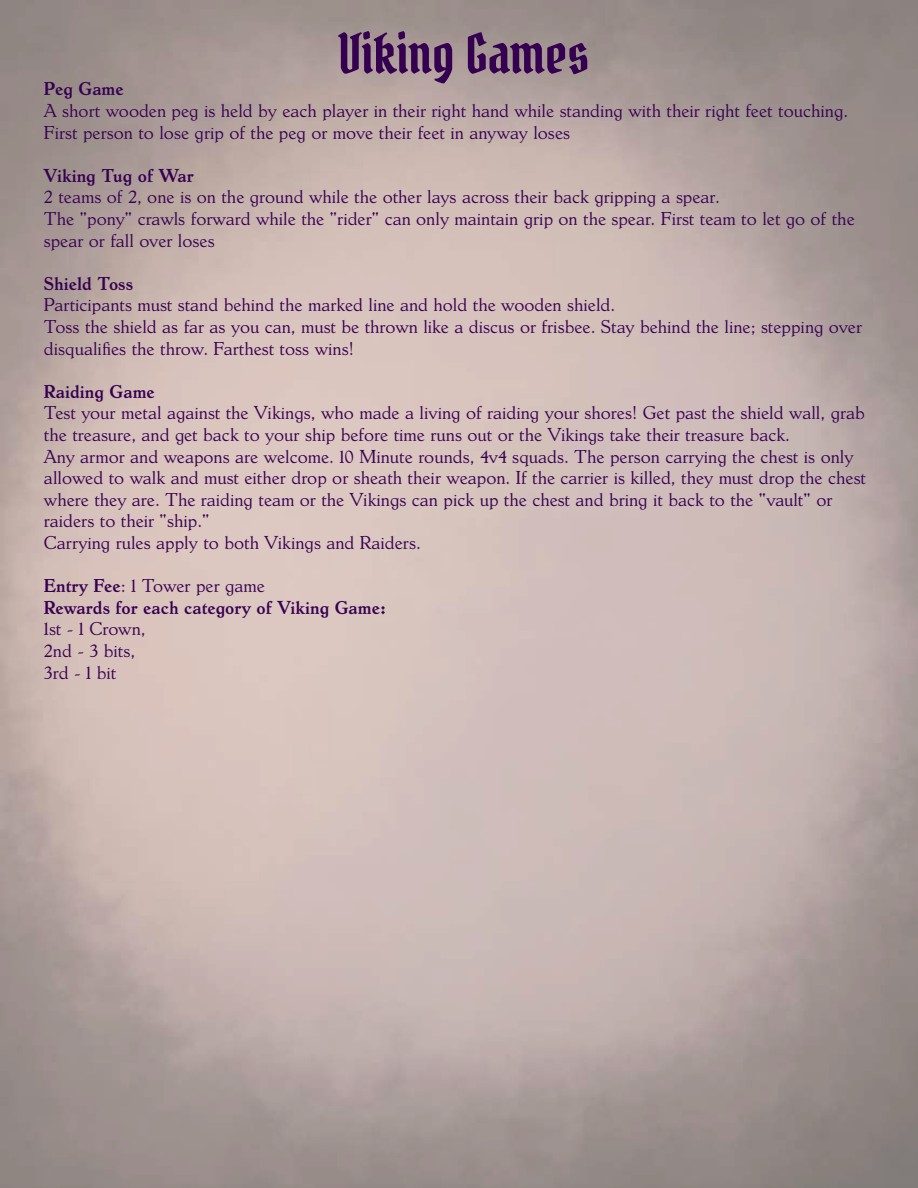
<style>
.page{position:relative;width:918px;height:1188px;background:#fff}
.page>*{position:absolute;margin:0;border:0;box-sizing:border-box;transform-origin:0 0}
.t1{font:54px "Pirata One";color:#360051}
.t2{font:18px/21.6px "Dutch Mediaeval Pro";color:#360051}
.t3{font:700 18px/21.6px "Dutch Mediaeval Pro";color:#360051}
.s1{font-weight:400}
</style>
<div class="page">
<h1 class="t1" style="left:338px;top:19px;width:253px">Viking Games</h1>
<p class="t3" style="left:44px;top:78px;width:81px">Peg Game</p>
<p class="t2" style="left:44px;top:100px;width:806px">A short wooden peg is held by each player in their right hand while standing with their right feet touching.<br>First person to lose grip of the peg or move their feet in anyway loses</p>
<p class="t3" style="left:44px;top:164px;width:151px">Viking Tug of War</p>
<p class="t2" style="left:44px;top:186px;width:812px">2 teams of 2, one is on the ground while the other lays across their back gripping a spear.<br>The "pony" crawls forward while the "rider" can only maintain grip on the spear. First team to let go of the spear or fall over loses</p>
<p class="t3" style="left:44px;top:272px;width:91px">Shield Toss</p>
<p class="t2" style="left:44px;top:294px;width:820px">Participants must stand behind the marked line and hold the wooden shield.<br>Toss the shield as far as you can, must be thrown like a discus or frisbee. Stay behind the line; stepping over disqualifies the throw. Farthest toss wins!</p>
<p class="t3" style="left:44px;top:380px;width:112px">Raiding Game</p>
<p class="t2" style="left:44px;top:402px;width:824px">Test your metal against the Vikings, who made a living of raiding your shores! Get past the shield wall, grab the treasure, and get back to your ship before time runs out or the Vikings take their treasure back.<br>Any armor and weapons are welcome. 10 Minute rounds, 4v4 squads. The person carrying the chest is only allowed to walk and must either drop or sheath their weapon. If the carrier is killed, they must drop the chest where they are. The raiding team or the Vikings can pick up the chest and bring it back to the "vault" or raiders to their "ship."<br>Carrying rules apply to both Vikings and Raiders.</p>
<p class="t3" style="left:44px;top:575px;width:344px">Entry Fee<span class="s1">: 1 Tower per game<br></span>Rewards for each category of Viking Game:</p>
<p class="t2" style="left:44px;top:618px;width:103px">1st - 1 Crown,<br>2nd - 3 bits,<br>3rd - 1 bit</p>
</div>
